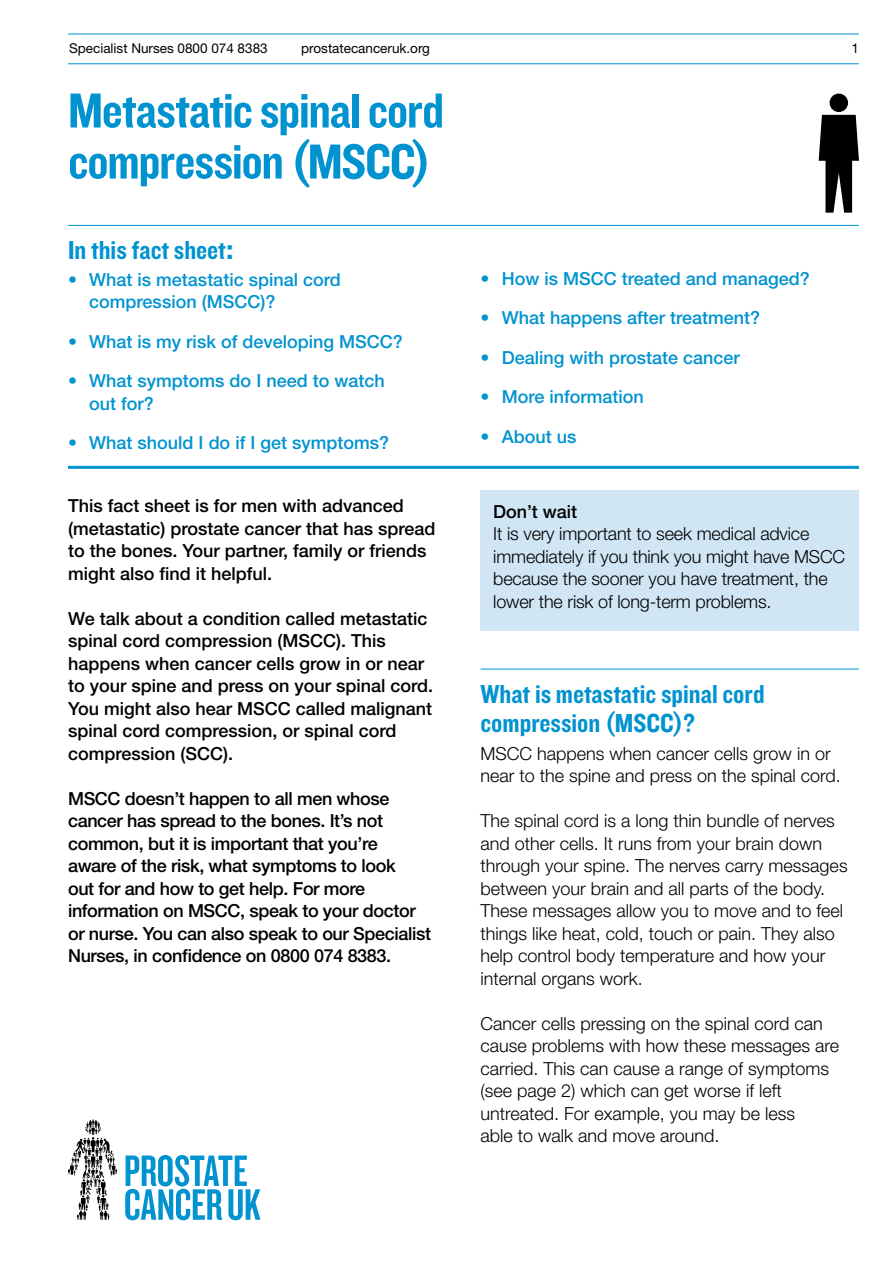
<style>
.page{position:relative;width:893px;height:1263px;background:#fff}
.page>*{position:absolute;margin:0;border:0;box-sizing:border-box;transform-origin:0 0}
.t1{font:51px/51px "Knockout 50 Welterweight";letter-spacing:-.02em;color:#0093d0}
.t2{font:27px/28.2px "Knockout 50 Welterweight";color:#0093d0}
.t3{font:300 18px/22.5px "Helvetica Neue LT Std";color:#000}
.t4{font:500 18px/22.5px "Helvetica Neue LT Std";color:#000}
.t5{font:500 18px/22.5px "Helvetica Neue LT Std";letter-spacing:-.02em;color:#000}
.t6{font:500 18px/22.5px "Helvetica Neue LT Std";color:#0093d0}
.t7{font:13.5px "Helvetica Neue LT Std";color:#000}
.s1{font-family:"Helvetica Neue LT Std";font-weight:700}
</style>
<div class="page">
<hr style="left:68px;top:34px;width:791px;height:1px;background:#0093d0">
<hr style="left:68px;top:63px;width:791px;height:1px;background:#0093d0">
<div style="left:829px;top:94px;width:19px;height:18px;background:#000;border-radius:50%"></div>
<svg style="left:819px;top:115px;width:40px;height:98px"></svg>
<hr style="left:480px;top:669px;width:379px;height:1px;background:#0093d0">
<div style="left:480px;top:490px;width:379px;height:141px;background:#d0e6f4"></div>
<hr style="left:68px;top:466px;width:791px;height:3px;background:#0093d0">
<svg style="left:125px;top:1155px;width:135px;height:65px"></svg>
<svg style="left:68px;top:1119px;width:49px;height:101px"></svg>
<hr style="left:68px;top:225px;width:791px;height:1px;background:#0093d0">
<p class="t7" style="left:69px;top:40px;width:200px">Specialist Nurses 0800 074 8383</p>
<p class="t7" style="left:301px;top:40px;width:130px">prostatecanceruk.org</p>
<p class="t7" style="left:851px;top:40px;width:9px">1</p>
<h1 class="t1" style="left:68px;top:83px;width:378px">Metastatic spinal cord compression (MSCC)</h1>
<h2 class="t2" style="left:68px;top:235px;width:167px">In this fact sheet<span class="s1">:</span></h2>
<p class="t6" style="left:89px;top:268px;width:253px;text-indent:-21px">• What is metastatic spinal cord compression (MSCC)?</p>
<p class="t6" style="left:68px;top:330px;width:336px">• What is my risk of developing MSCC?</p>
<p class="t6" style="left:89px;top:369px;width:297px;text-indent:-21px">• What symptoms do I need to watch out for?</p>
<p class="t6" style="left:68px;top:431px;width:323px">• What should I do if I get symptoms?</p>
<p class="t4" style="left:68px;top:494px;width:369px">This fact sheet is for men with advanced (metastatic) prostate cancer that has spread to the bones. Your partner, family or friends might also find it helpful.</p>
<p class="t4" style="left:68px;top:607px;width:367px">We talk about a condition called metastatic spinal cord compression (MSCC). This happens when cancer cells grow in or near to your spine and press on your spinal cord.<br>You might also hear MSCC called malignant spinal cord compression, or spinal cord compression (SCC).</p>
<p class="t5" style="left:68px;top:787px;width:364px">MSCC doesn’t happen to all men whose cancer has spread to the bones. It’s not common, but it is important that you’re<br>aware of the risk, what symptoms to look<br>out for and how to get help. For more information on MSCC, speak to your doctor or nurse. You can also speak to our Specialist Nurses, in confidence on 0800 074 8383.</p>
<p class="t6" style="left:480px;top:267px;width:331px">• How is MSCC treated and managed?</p>
<p class="t6" style="left:480px;top:306px;width:281px">• What happens after treatment?</p>
<p class="t6" style="left:480px;top:346px;width:261px">• Dealing with prostate cancer</p>
<p class="t6" style="left:480px;top:385px;width:165px">• More information</p>
<p class="t6" style="left:480px;top:425px;width:97px">• About us</p>
<p class="t4" style="left:493px;top:500px;width:86px">Don’t wait</p>
<p class="t3" style="left:493px;top:522px;width:353px">It is very important to seek medical advice immediately if you think you might have MSCC because the sooner you have treatment, the lower the risk of long-term problems.</p>
<h2 class="t2" style="left:480px;top:679px;width:286px">What is metastatic spinal cord compression (MSCC)?</h2>
<p class="t3" style="left:480px;top:742px;width:362px">MSCC happens when cancer cells grow in or near to the spine and press on the spinal cord.</p>
<p class="t3" style="left:480px;top:809px;width:369px">The spinal cord is a long thin bundle of nerves and other cells. It runs from your brain down through your spine. The nerves carry messages between your brain and all parts of the body.<br>These messages allow you to move and to feel things like heat, cold, touch or pain. They also help control body temperature and how your internal organs work.</p>
<p class="t3" style="left:480px;top:1012px;width:360px">Cancer cells pressing on the spinal cord can cause problems with how these messages are carried. This can cause a range of symptoms (see page 2) which can get worse if left untreated. For example, you may be less<br>able to walk and move around.</p>
</div>
